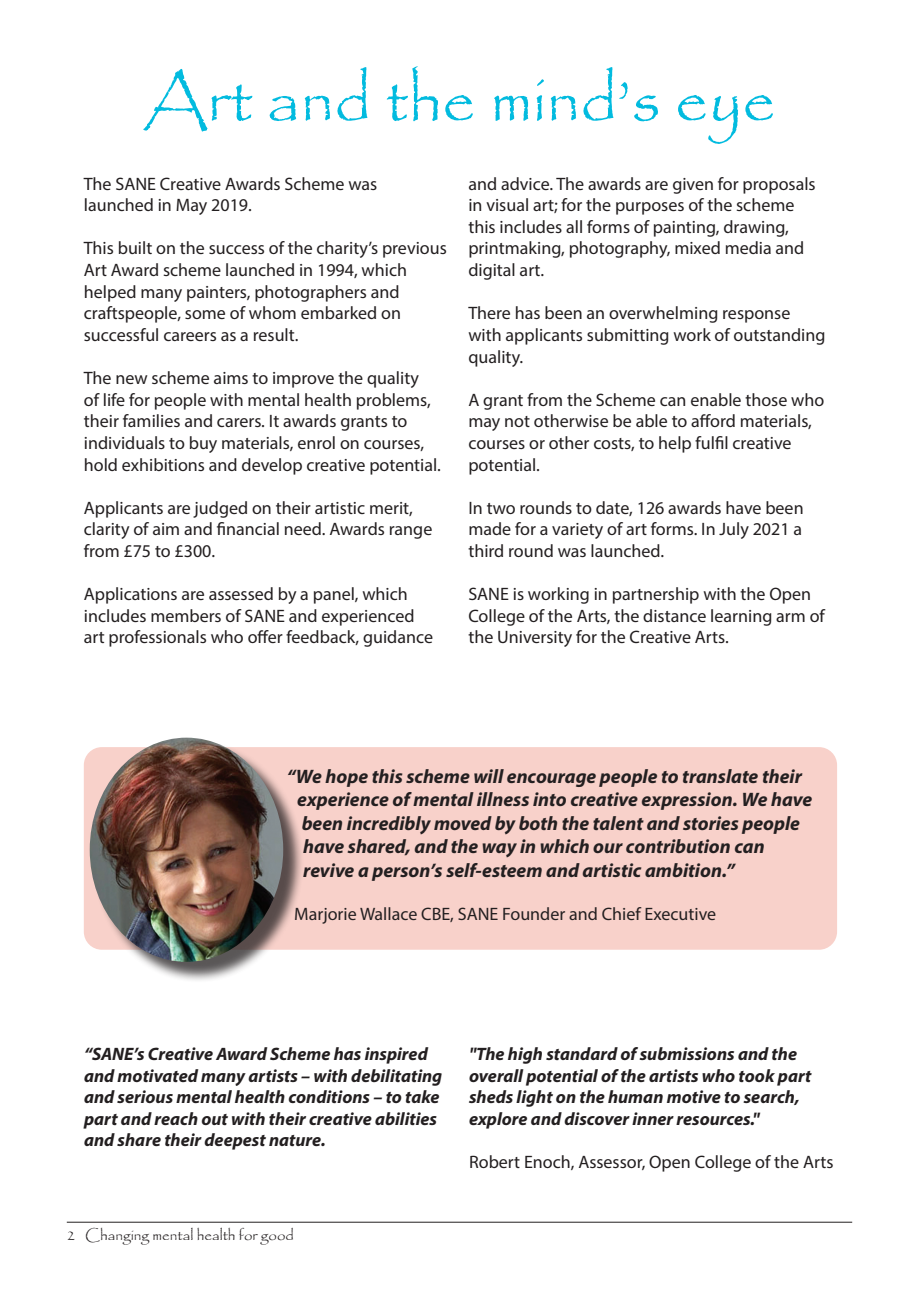
<style>
.page{position:relative;width:919px;height:1289px;background:#fff}
.page>*{position:absolute;margin:0;border:0;box-sizing:border-box;transform-origin:0 0}
.t1{font:66px "Papyrus";color:#02bbdf}
.t2{font:italic 700 19.5px "Myriad Pro";color:#231f20}
.t3{font:18px/21.6px "Myriad Pro";color:#231f20}
.t4{font:italic 700 18px/21.6px "Myriad Pro";color:#231f20}
.t5{font:15px "Papyrus";color:#231f20}
</style>
<div class="page">
<hr style="left:67px;top:1221px;width:785px;height:1px;background:#231f20">
<div style="left:84px;top:747px;width:753px;height:202px;background:#f8d1ca;border-radius:18px"></div>
<div style="left:93px;top:740px;width:211px;height:242px;background:#231f20;opacity:.75"></div>
<img style="left:90px;top:737px;width:193px;height:224px">
<p class="t1" style="left:143px;top:59px;width:634px">Art and the mind’s eye</p>
<p class="t3" style="left:84px;top:172px;width:295px">The SANE Creative Awards Scheme was launched in May 2019.</p>
<p class="t3" style="left:84px;top:237px;width:364px">This built on the success of the charity’s previous Art Award scheme launched in 1994, which helped many painters, photographers and craftspeople, some of whom embarked on successful careers as a result.</p>
<p class="t3" style="left:84px;top:367px;width:358px">The new scheme aims to improve the quality<br>of life for people with mental health problems, their families and carers. It awards grants to individuals to buy materials, enrol on courses, hold exhibitions and develop creative potential.</p>
<p class="t3" style="left:84px;top:496px;width:350px">Applicants are judged on their artistic merit, clarity of aim and financial need. Awards range from £75 to £300.</p>
<p class="t3" style="left:84px;top:583px;width:351px">Applications are assessed by a panel, which includes members of SANE and experienced art professionals who offer feedback, guidance</p>
<p class="t3" style="left:468px;top:172px;width:349px">and advice. The awards are given for proposals in visual art; for the purposes of the scheme this includes all forms of painting, drawing, printmaking, photography, mixed media and digital art.</p>
<p class="t3" style="left:468px;top:302px;width:358px">There has been an overwhelming response with applicants submitting work of outstanding quality.</p>
<p class="t3" style="left:468px;top:388px;width:357px">A grant from the Scheme can enable those who may not otherwise be able to afford materials, courses or other costs, to help fulfil creative potential.</p>
<p class="t3" style="left:468px;top:496px;width:337px;text-align:justify">In two rounds to date, 126 awards have been made for a variety of art forms. In July 2021 a third round was launched.</p>
<p class="t3" style="left:468px;top:583px;width:358px">SANE is working in partnership with the Open<br>College of the Arts, the distance learning arm of the University for the Creative Arts.</p>
<p class="t2" style="left:287px;top:763px;width:517px">“We hope this scheme will encourage people to translate their</p>
<p class="t2" style="left:297px;top:787px;width:516px">experience of mental illness into creative expression. We have</p>
<p class="t2" style="left:302px;top:810px;width:499px">been incredibly moved by both the talent and stories people</p>
<p class="t2" style="left:303px;top:834px;width:463px">have shared, and the way in which our contribution can</p>
<p class="t2" style="left:303px;top:857px;width:433px">revive a person’s self-esteem and artistic ambition.”</p>
<p class="t3" style="left:294px;top:902px;width:423px">Marjorie Wallace CBE, SANE Founder and Chief Executive</p>
<p class="t4" style="left:84px;top:1042px;width:360px">“SANE’s Creative Award Scheme has inspired and motivated many artists – with debilitating and serious mental health conditions – to take part and reach out with their creative abilities and share their deepest nature.</p>
<p class="t4" style="left:469px;top:1042px;width:344px">"The high standard of submissions and the overall potential of the artists who took part sheds light on the human motive to search, explore and discover inner resources."</p>
<p class="t3" style="left:469px;top:1150px;width:366px">Robert Enoch, Assessor, Open College of the Arts</p>
<p class="t5" style="left:67px;top:1225px;width:229px">2 Changing mental health for good</p>
</div>
